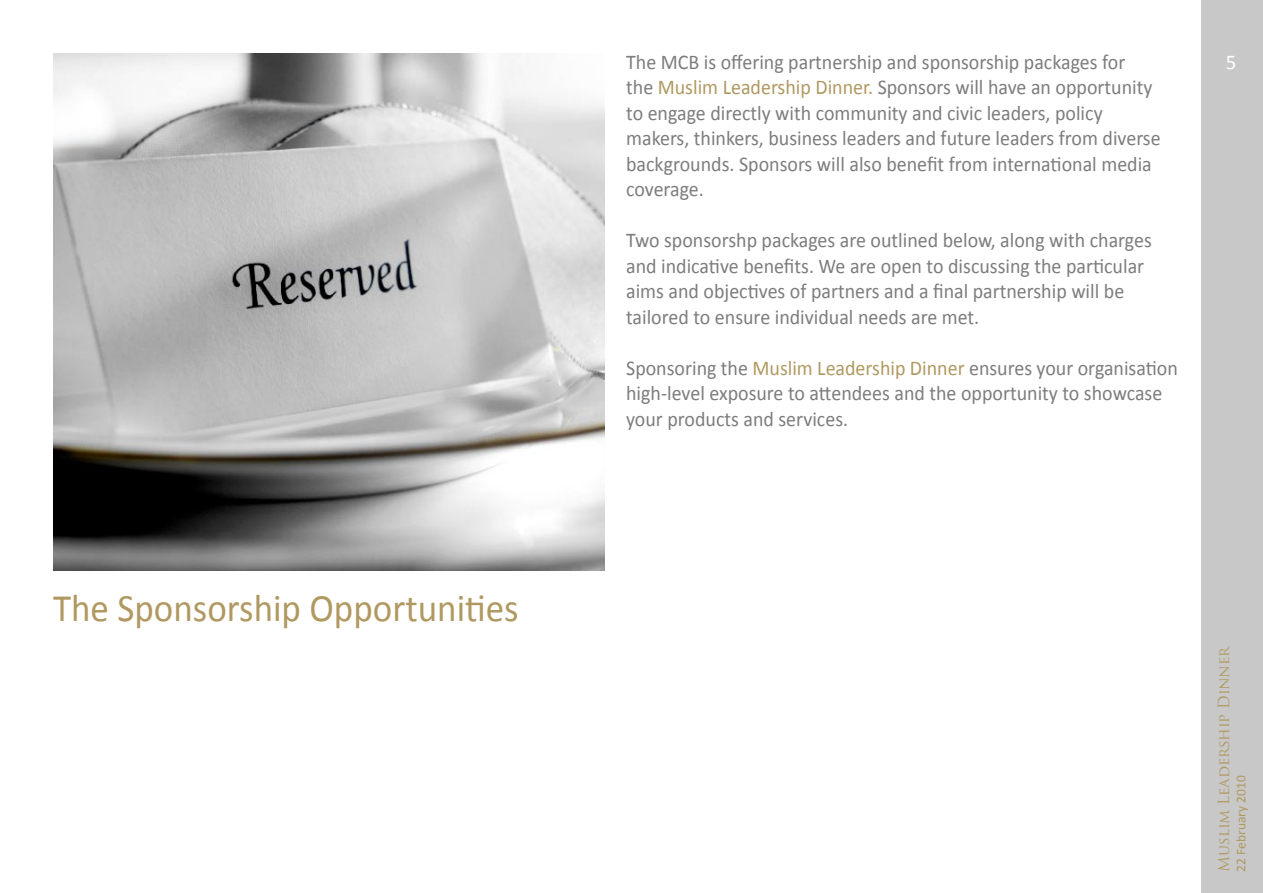
<style>
.page{position:relative;width:1263px;height:893px;background:#fff}
.page>*{position:absolute;margin:0;border:0;box-sizing:border-box;transform-origin:0 0}
.t1{font:39px "Calibri";color:#b09961;scale:.95 1}
.t2{font:21px/25.5px "Calibri";color:#7d7d7d;scale:.95 1}
.t3{font:21px "Calibri";color:#fff}
.t4{font:15px "Trajan Pro";letter-spacing:-.01em;color:#b09961}
.t5{font:13.5px "Calibri";color:#b09961}
.s1{color:#b09961}
</style>
<div class="page">
<div style="left:1201px;top:0;width:62px;height:893px;background:#c8c8c8"></div>
<img style="left:53px;top:53px;width:552px;height:517px">
<h1 class="t1" style="left:53px;top:584px;width:492px">The Sponsorship Opportunities</h1>
<p class="t2" style="left:626px;top:48px;width:564px">The MCB is offering partnership and sponsorship packages for<br>the <span class="s1">Muslim Leadership Dinner.</span> Sponsors will have an opportunity to engage directly with community and civic leaders, policy makers, thinkers, business leaders and future leaders from diverse backgrounds. Sponsors will also benefit from international media coverage.</p>
<p class="t2" style="left:626px;top:227px;width:555px">Two sponsorshp packages are outlined below, along with charges and indicative benefits. We are open to discussing the particular aims and objectives of partners and a final partnership will be tailored to ensure individual needs are met.</p>
<p class="t2" style="left:626px;top:354px;width:582px">Sponsoring the <span class="s1">Muslim Leadership Dinner</span> ensures your organisation high-level exposure to attendees and the opportunity to showcase your products and services.</p>
<p class="t3" style="left:1226px;top:49px;width:12px">5</p>
<p class="t4" style="left:1214px;top:872px;width:227px;rotate:-90deg">Muslim Leadership Dinner</p>
<p class="t5" style="left:1232px;top:872px;width:98px;rotate:-90deg">22 February 2010</p>
</div>
